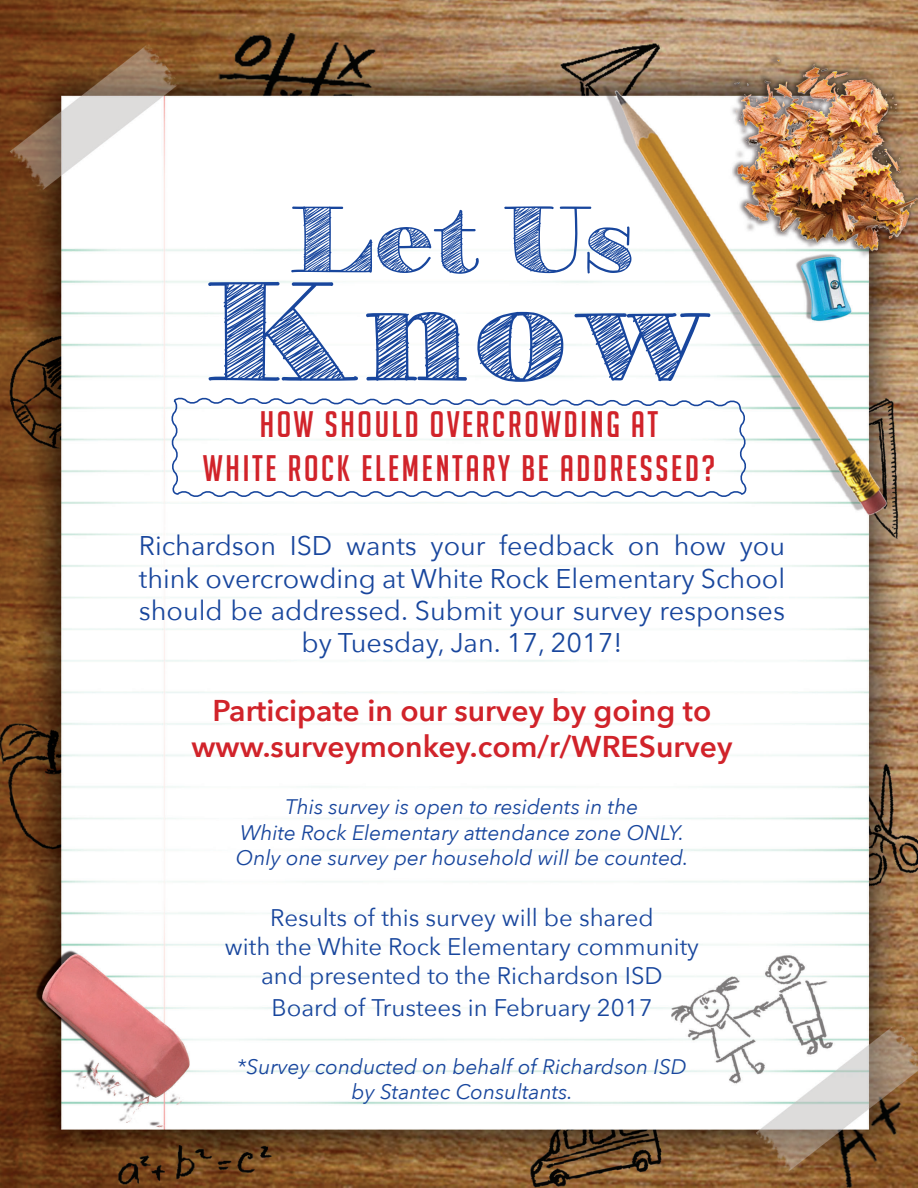
<style>
.page{position:relative;width:918px;height:1188px;background:#fff}
.page>*{position:absolute;margin:0;border:0;box-sizing:border-box;transform-origin:0 0}
.t1{font:36px/43.2px "Big Noodle Titling";letter-spacing:.075em;color:#d1232a;text-align:center}
.t2{font:600 30px/36px "Avenir Next";color:#d1232a;text-align:center}
.t3{font:27px/32.4px "Avenir Next";color:#18469d;text-align:center}
.t4{font:24px/28.8px "Avenir Next";color:#18469d;text-align:center}
.t5{font:italic 21px/25.2px "Avenir Next";color:#18469d;text-align:center}
</style>
<div class="page">
<img style="left:0;top:0;width:918px;height:1188px">
<svg style="left:291px;top:206px;width:341px;height:68px"></svg>
<svg style="left:169px;top:396px;width:579px;height:103px"></svg>
<svg style="left:208px;top:282px;width:502px;height:100px"></svg>
<h1 class="t1" style="left:203px;top:403px;width:514px">HOW SHOULD OVERCROWDING AT<br>WHITE ROCK ELEMENTARY BE ADDRESSED?</h1>
<p class="t3" style="left:139px;top:528px;width:648px">Richardson ISD wants your feedback on how you think overcrowding at White Rock Elementary School should be addressed. Submit your survey responses by Tuesday, Jan. 17, 2017!</p>
<h2 class="t2" style="left:191px;top:692px;width:543px">Participate in our survey by going to www.surveymonkey.com/r/WRESurvey</h2>
<p class="t5" style="left:236px;top:794px;width:454px">This survey is open to residents in the<br>White Rock Elementary attendance zone ONLY.<br>Only one survey per household will be counted.</p>
<p class="t4" style="left:225px;top:902px;width:476px">Results of this survey will be shared<br>with the White Rock Elementary community and presented to the Richardson ISD</p>
<p class="t4" style="left:271px;top:992px;width:383px">Board of Trustees in February 2017</p>
<p class="t5" style="left:237px;top:1053px;width:451px">*Survey conducted on behalf of Richardson ISD by Stantec Consultants.</p>
</div>
